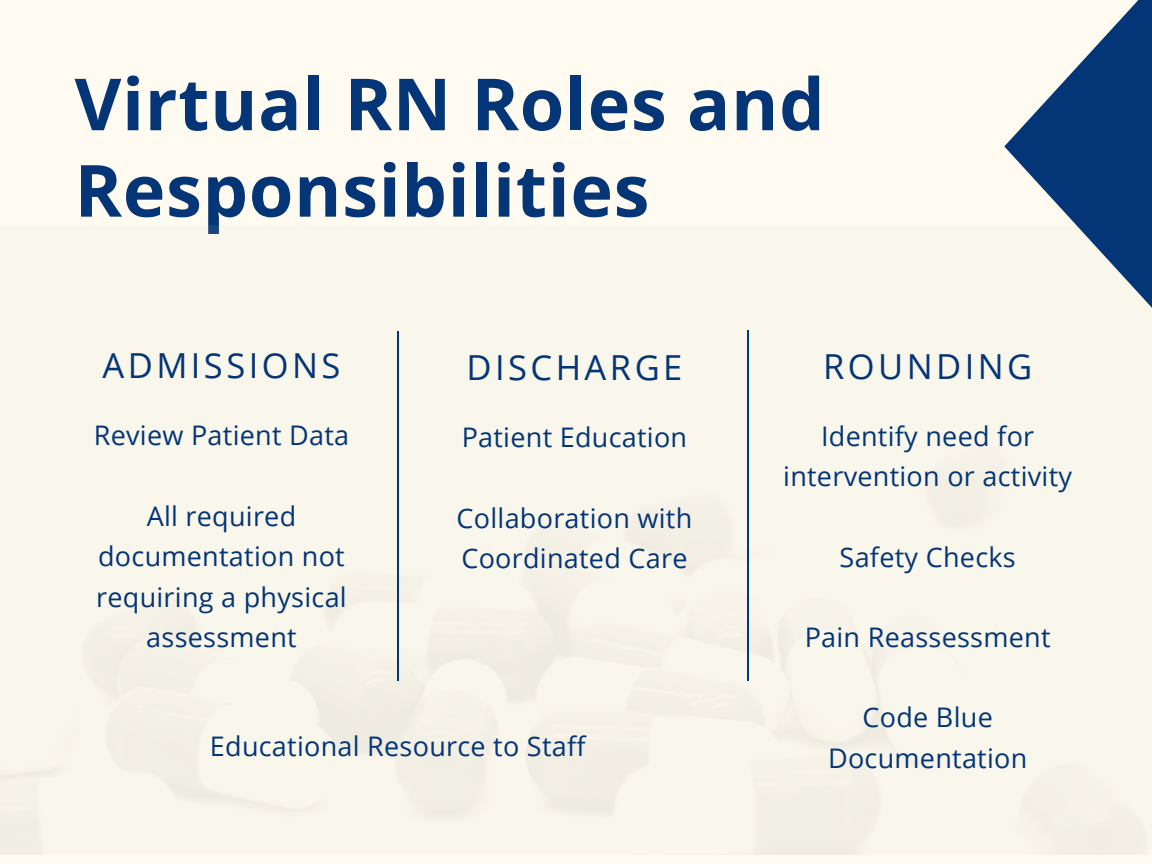
<style>
.page{position:relative;width:1152px;height:864px;background:#fffbf0}
.page>*{position:absolute;margin:0;border:0;box-sizing:border-box;transform-origin:0 0}
.t1{font:700 72px/86.4px "Open Sans";letter-spacing:.01em;color:#043576}
.t2{font:34.5px "Open Sans";letter-spacing:.1em;color:#043576}
.t3{font:27px/40.2px "Open Sans";letter-spacing:.01em;color:#043576;text-align:center}
</style>
<div class="page">
<img style="left:0;top:330px;width:1146px;height:524px">
<hr style="left:398px;top:331px;width:1px;height:350px;background:#043576">
<hr style="left:748px;top:330px;width:1px;height:351px;background:#043576">
<svg style="left:1004px;top:0;width:148px;height:345px"></svg>
<h1 class="t1" style="left:75px;top:59px;width:752px">Virtual RN Roles and<br>Responsibilities</h1>
<p class="t2" style="left:102px;top:341px;width:240px">ADMISSIONS</p>
<p class="t2" style="left:466px;top:343px;width:217px">DISCHARGE</p>
<p class="t3" style="left:94px;top:414px;width:257px">Review Patient Data</p>
<h4 class="t3" style="left:462px;top:417px;width:227px">Patient Education</h4>
<h2 class="t3" style="left:96px;top:495px;width:252px">All required documentation not requiring a physical assessment</h2>
<p class="t3" style="left:457px;top:497px;width:237px;text-align:left">Collaboration with<br>Coordinated Care</p>
<h3 class="t3" style="left:210px;top:726px;width:377px">Educational Resource to Staff</h3>
<h3 class="t2" style="left:823px;top:342px;width:211px">ROUNDING</h3>
<h3 class="t3" style="left:783px;top:415px;width:290px">Identify need for intervention or activity</h3>
<p class="t3" style="left:840px;top:536px;width:178px">Safety Checks</p>
<p class="t3" style="left:805px;top:616px;width:247px">Pain Reassessment</p>
<h2 class="t3" style="left:828px;top:697px;width:201px">Code Blue<br>Documentation</h2>
</div>
